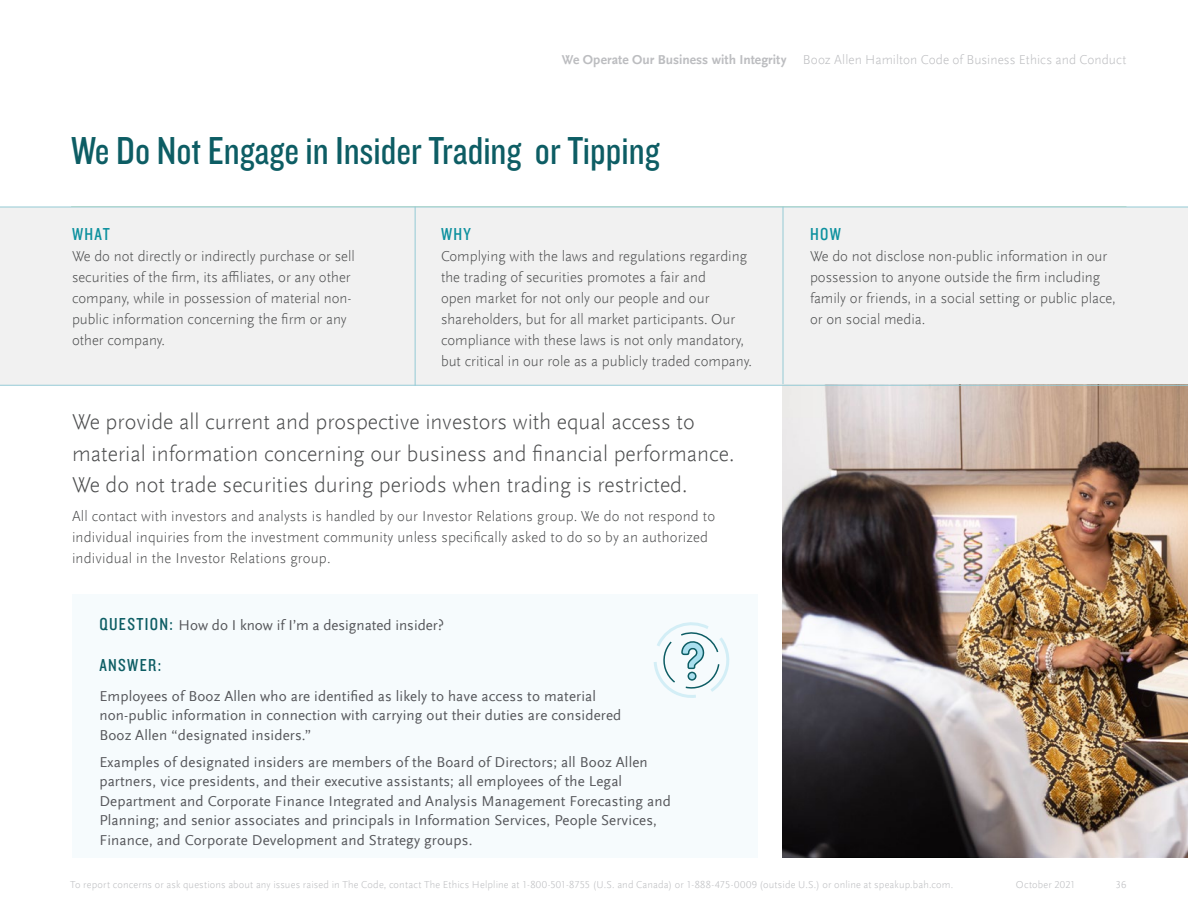
<style>
.page{position:relative;width:1188px;height:918px;background:#fff}
.page>*{position:absolute;margin:0;border:0;box-sizing:border-box;transform-origin:0 0}
.t1{font:40.5px "Knockout 29 Junior Ltweight";color:#0d5d64}
.Body{font:300 22.5px/31.5px "Scala Sans Offc";color:#4b4c4d}
.t2{font:18px "Knockout 29 Junior Ltweight";letter-spacing:.075em;color:#0d919f}
.t3{font:18px "Knockout 29 Junior Ltweight";letter-spacing:.075em;color:#0d5d64}
.Body-2{font:300 15px/21px "Scala Sans Offc";color:#4b4c4d}
.additional_resources{font:15px/19.5px "Scala Sans Offc";letter-spacing:.01em;color:#55565a}
.t4{font:300 13.5px "Scala Sans Offc";letter-spacing:.005em;color:#bcbdc0}
.t5{font:700 13.5px "Scala Sans Offc";color:#bcbdc0}
.t6{font:300 10.5px "Scala Sans Offc";letter-spacing:.015em;color:#bcbdc0}
.s1{font-family:"Knockout 29 Junior Ltweight";font-size:18px;color:#0d5d64}
</style>
<div class="page">
<div style="left:0;top:207px;width:1188px;height:178px;background:#f1f1f1"></div>
<hr style="left:0;top:207px;width:1188px;height:1px;background:#94cad5">
<hr style="left:415px;top:207px;width:1px;height:179px;background:#94cad5">
<hr style="left:783px;top:207px;width:1px;height:179px;background:#94cad5">
<img style="left:783px;top:386px;width:405px;height:472px">
<hr style="left:0;top:385px;width:1188px;height:1px;background:#94cad5">
<div style="left:72px;top:594px;width:686px;height:264px;background:#f6fbfd"></div>
<svg style="left:654px;top:622px;width:76px;height:76px"></svg>
<p class="t5" style="left:562px;top:52px;width:226px">We Operate Our Business with Integrity</p>
<p class="t4" style="left:803px;top:52px;width:325px">Booz Allen Hamilton Code of Business Ethics and Conduct</p>
<h2 class="t1" style="left:71px;top:124px;width:590px">We Do Not Engage in Insider Trading or Tipping</h2>
<h3 class="t2" style="left:72px;top:222px;width:40px">WHAT</h3>
<p class="Body-2" style="left:72px;top:246px;width:284px">We do not directly or indirectly purchase or sell securities of the firm, its affiliates, or any other company, while in possession of material non&shy;public information concerning the firm or any other company.</p>
<h3 class="t2" style="left:441px;top:222px;width:31px">WHY</h3>
<p class="Body-2" style="left:441px;top:246px;width:312px">Complying with the laws and regulations regarding the trading of securities promotes a fair and<br>open market for not only our people and our shareholders, but for all market participants. Our compliance with these laws is not only mandatory, but critical in our role as a publicly traded company.</p>
<p class="Body" style="left:72px;top:406px;width:664px">We provide all current and prospective investors with equal access to material information concerning our business and financial performance.<br>We do not trade securities during periods when trading is restricted.</p>
<p class="Body-2" style="left:72px;top:505px;width:645px">All contact with investors and analysts is handled by our Investor Relations group. We do not respond to individual inquiries from the investment community unless specifically asked to do so by an authorized individual in the Investor Relations group.</p>
<h3 class="additional_resources" style="left:99px;top:616px;width:346px"><span class="s1">QUESTION:</span> How do I know if I’m a designated insider?</h3>
<h3 class="t3" style="left:99px;top:653px;width:63px">ANSWER:</h3>
<p class="additional_resources" style="left:99px;top:686px;width:523px">Employees of Booz Allen who are identified as likely to have access to material non-public information in connection with carrying out their duties are considered<br>Booz Allen “designated insiders.”</p>
<p class="additional_resources" style="left:99px;top:752px;width:573px">Examples of designated insiders are members of the Board of Directors; all Booz Allen partners, vice presidents, and their executive assistants; all employees of the Legal Department and Corporate Finance Integrated and Analysis Management Forecasting and Planning; and senior associates and principals in Information Services, People Services, Finance, and Corporate Development and Strategy groups.</p>
<h3 class="t2" style="left:810px;top:222px;width:32px">HOW</h3>
<p class="Body-2" style="left:810px;top:246px;width:307px">We do not disclose non-public information in our possession to anyone outside the firm including family or friends, in a social setting or public place, or on social media.</p>
<p class="t6" style="left:70px;top:879px;width:885px">To report concerns or ask questions about any issues raised in The Code, contact The Ethics Helpline at 1-800-501-8755 (U.S. and Canada) or 1-888-475-0009 (outside U.S.) or online at speakup.bah.com.</p>
<p class="t6" style="left:1016px;top:879px;width:61px">October 2021</p>
<p class="t6" style="left:1116px;top:879px;width:12px">36</p>
</div>
